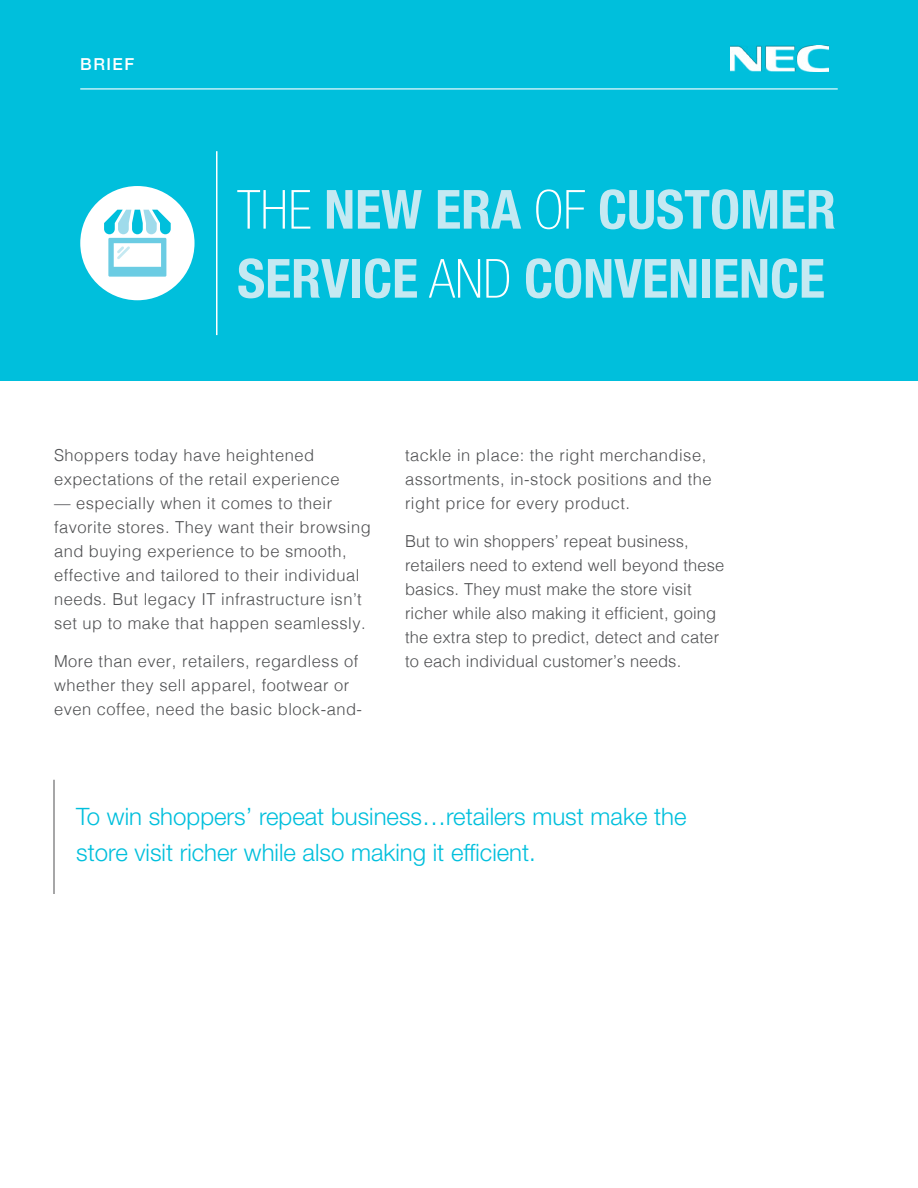
<style>
.page{position:relative;width:918px;height:1188px;background:#fff}
.page>*{position:absolute;margin:0;border:0;box-sizing:border-box;transform-origin:0 0}
.t1{font:700 condensed 54px/69px "Helvetica Neue LT Std";color:#c5e9f2}
.t2{font:300 24px/36px "Helvetica Neue LT Std";color:#00bfdc}
.t3{font:300 16.5px/24px "Helvetica";letter-spacing:.03em;color:#4e4f51}
.t4{font:300 16.5px/24px "Helvetica";letter-spacing:.01em;color:#4e4f51}
.t5{font:500 16.5px "Helvetica Neue";letter-spacing:.09em;color:#fff}
.s1{font-weight:100;color:#fff}
</style>
<div class="page">
<div style="left:0;top:0;width:918px;height:380px;background:#00bfdc"></div>
<hr style="left:80px;top:88px;width:758px;height:1px;background:#fff">
<hr style="left:216px;top:151px;width:2px;height:184px;background:#fff">
<div style="left:80px;top:186px;width:115px;height:114px;background:#fff;border-radius:50%"></div>
<img style="left:731px;top:46px;width:97px;height:25px">
<svg style="left:104px;top:210px;width:67px;height:67px"></svg>
<hr style="left:54px;top:780px;width:1px;height:114px;background:#4e4f51">
<p class="t5" style="left:80px;top:50px;width:55px">BRIEF</p>
<h1 class="t1" style="left:237px;top:174px;width:600px"><span class="s1">THE</span> NEW ERA <span class="s1">OF</span> CUSTOMER<br>SERVICE <span class="s1">AND</span> CONVENIENCE</h1>
<p class="t3" style="left:54px;top:442px;width:287px">Shoppers today have heightened expectations of the retail experience</p>
<p class="t3" style="left:54px;top:490px;width:318px">— especially when it comes to their favorite stores. They want their browsing and buying experience to be smooth, effective and tailored to their individual needs. But legacy IT infrastructure isn’t set up to make that happen seamlessly.</p>
<p class="t3" style="left:54px;top:648px;width:310px">More than ever, retailers, regardless of whether they sell apparel, footwear or even coffee, need the basic block-and-</p>
<p class="t3" style="left:405px;top:442px;width:308px">tackle in place: the right merchandise, assortments, in-stock positions and the right price for every product.</p>
<p class="t4" style="left:405px;top:528px;width:321px">But to win shoppers’ repeat business, retailers need to extend well beyond these basics. They must make the store visit richer while also making it efficient, going the extra step to predict, detect and cater to each individual customer’s needs.</p>
<h2 class="t2" style="left:76px;top:798px;width:612px">To win shoppers’ repeat business…retailers must make the store visit richer while also making it efficient.</h2>
</div>
